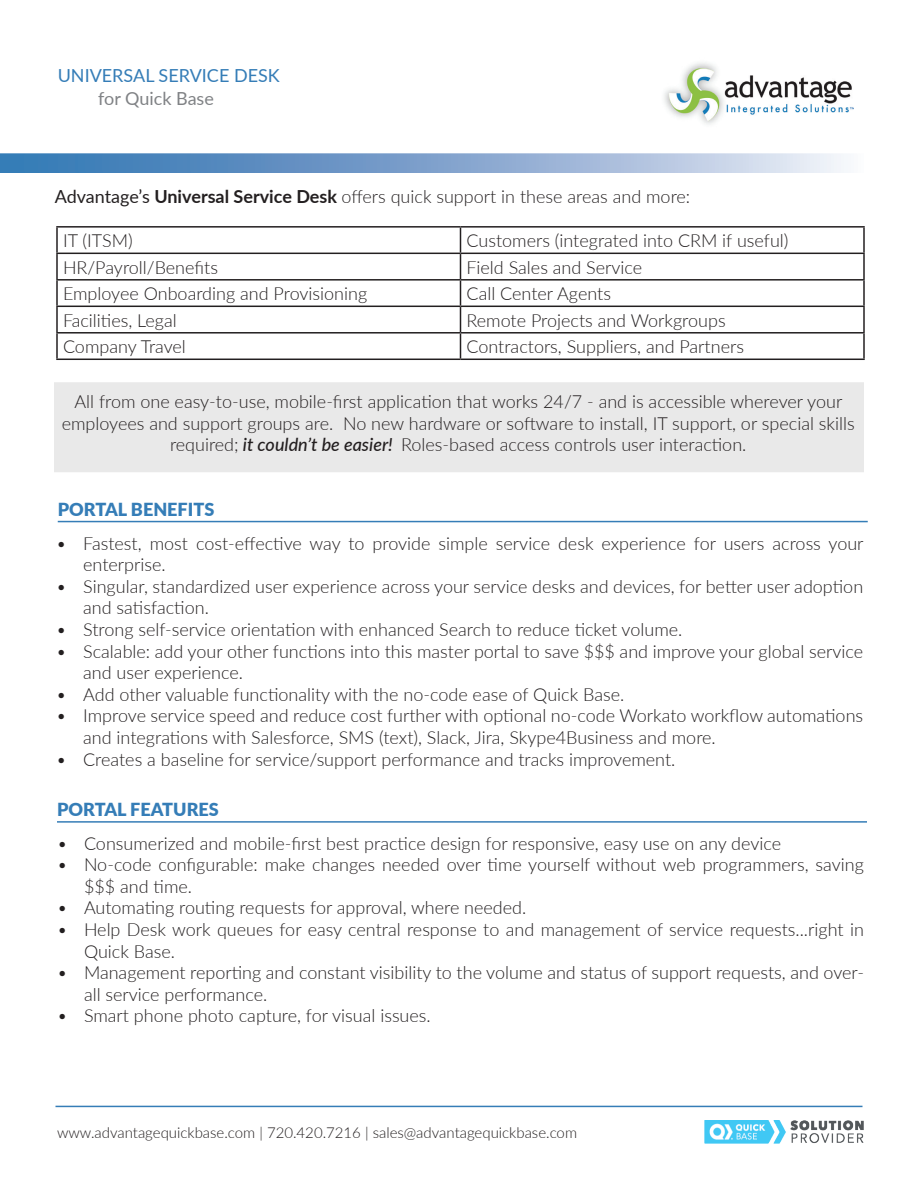
<style>
.page{position:relative;width:918px;height:1188px;background:#fff}
.page>*{position:absolute;margin:0;border:0;box-sizing:border-box;transform-origin:0 0}
.t1{font:300 18px/21.6px "Lato";color:#231f20}
.t2{font:900 18px "Lato";color:#357db7}
.t3{font:18px "Lato";color:#357db7}
.t4{font:18px "Lato";color:#808285}
.t5{font:300 15px "Lato";color:#231f20}
.s1{font-weight:400}
.s2{font-weight:700}
.s3{font-weight:500;font-style:italic}
</style>
<div class="page">
<svg style="left:3px;top:156px;width:841px;height:14px;background:#84a7cf"></svg>
<div style="left:0;top:153px;width:864px;height:20px;border:2px solid #fff"></div>
<hr style="left:58px;top:521px;width:810px;height:1px;background:#357db7">
<hr style="left:56px;top:1106px;width:806px;height:1px;background:#357db7">
<hr style="left:57px;top:821px;width:810px;height:2px;background:#357db7">
<hr style="left:56px;top:226px;width:404px;height:2px;background:#231f20">
<hr style="left:56px;top:228px;width:2px;height:25px;background:#231f20">
<hr style="left:460px;top:226px;width:405px;height:2px;background:#231f20">
<hr style="left:863px;top:228px;width:2px;height:25px;background:#231f20">
<hr style="left:56px;top:253px;width:404px;height:1px;background:#231f20">
<hr style="left:56px;top:254px;width:2px;height:25px;background:#231f20">
<hr style="left:460px;top:253px;width:405px;height:1px;background:#231f20">
<hr style="left:863px;top:254px;width:2px;height:25px;background:#231f20">
<hr style="left:56px;top:279px;width:404px;height:2px;background:#231f20">
<hr style="left:56px;top:281px;width:2px;height:25px;background:#231f20">
<hr style="left:460px;top:279px;width:405px;height:2px;background:#231f20">
<hr style="left:863px;top:281px;width:2px;height:25px;background:#231f20">
<hr style="left:56px;top:306px;width:404px;height:1px;background:#231f20">
<hr style="left:56px;top:307px;width:2px;height:25px;background:#231f20">
<hr style="left:460px;top:306px;width:405px;height:1px;background:#231f20">
<hr style="left:863px;top:307px;width:2px;height:25px;background:#231f20">
<hr style="left:56px;top:332px;width:404px;height:2px;background:#231f20">
<hr style="left:56px;top:334px;width:2px;height:25px;background:#231f20">
<hr style="left:460px;top:332px;width:405px;height:2px;background:#231f20">
<svg style="left:460px;top:228px;width:1px;height:131px"></svg>
<hr style="left:863px;top:334px;width:2px;height:25px;background:#231f20">
<hr style="left:56px;top:359px;width:404px;height:1px;background:#231f20">
<hr style="left:460px;top:359px;width:405px;height:1px;background:#231f20">
<div style="left:55px;top:383px;width:808px;height:89px;background:#e9e9e9"></div>
<img style="left:664px;top:62px;width:190px;height:63px">
<img style="left:705px;top:1120px;width:159px;height:24px">
<p class="t3" style="left:58px;top:63px;width:223px">UNIVERSAL SERVICE DESK</p>
<p class="t4" style="left:98px;top:85px;width:117px">for Quick Base</p>
<p class="t1" style="left:55px;top:185px;width:637px"><span class="s1">Advantage’s</span> <span class="s2">Universal Service Desk</span> offers quick support in these areas and more:</p>
<p class="t1" style="left:63px;top:229px;width:71px">IT (ITSM)</p>
<p class="t1" style="left:466px;top:229px;width:324px">Customers (integrated into CRM if useful)</p>
<p class="t1" style="left:63px;top:256px;width:157px">HR/Payroll/Benefits</p>
<p class="t1" style="left:466px;top:256px;width:177px">Field Sales and Service</p>
<p class="t1" style="left:63px;top:282px;width:306px">Employee Onboarding and Provisioning</p>
<p class="t1" style="left:466px;top:282px;width:146px">Call Center Agents</p>
<p class="t1" style="left:63px;top:309px;width:115px">Facilities, Legal</p>
<p class="t1" style="left:466px;top:309px;width:261px">Remote Projects and Workgroups</p>
<p class="t1" style="left:63px;top:335px;width:124px">Company Travel</p>
<p class="t1" style="left:466px;top:335px;width:279px">Contractors, Suppliers, and Partners</p>
<p class="t1" style="left:62px;top:390px;width:795px;text-align:center">All from one easy-to-use, mobile-first application that works 24/7 - and is accessible wherever your employees and support groups are. No new hardware or software to install, IT support, or special skills required; <span class="s3">it couldn’t be easier!</span> Roles-based access controls user interaction.</p>
<p class="t2" style="left:58px;top:496px;width:158px">PORTAL BENEFITS</p>
<p class="t1" style="left:83px;top:532px;width:782px;text-indent:-27px">• Fastest, most cost-effective way to provide simple service desk experience for users across your enterprise.</p>
<p class="t1" style="left:83px;top:575px;width:781px;text-indent:-27px">• Singular, standardized user experience across your service desks and devices, for better user adoption and satisfaction.</p>
<p class="t1" style="left:56px;top:618px;width:628px">• Strong self-service orientation with enhanced Search to reduce ticket volume.</p>
<p class="t1" style="left:83px;top:640px;width:781px;text-indent:-27px">• Scalable: add your other functions into this master portal to save $$$ and improve your global service and user experience.</p>
<p class="t1" style="left:56px;top:683px;width:570px">• Add other valuable functionality with the no-code ease of Quick Base.</p>
<p class="t1" style="left:83px;top:705px;width:781px;text-indent:-27px">• Improve service speed and reduce cost further with optional no-code Workato workflow automations and integrations with Salesforce, SMS (text), Slack, Jira, Skype4Business and more.</p>
<p class="t1" style="left:56px;top:748px;width:621px">• Creates a baseline for service/support performance and tracks improvement.</p>
<p class="t2" style="left:57px;top:796px;width:163px">PORTAL FEATURES</p>
<p class="t1" style="left:57px;top:832px;width:726px">• Consumerized and mobile-first best practice design for responsive, easy use on any device</p>
<p class="t1" style="left:84px;top:853px;width:781px;text-indent:-27px">• No-code configurable: make changes needed over time yourself without web programmers, saving $$$ and time.</p>
<p class="t1" style="left:57px;top:897px;width:471px">• Automating routing requests for approval, where needed.</p>
<p class="t1" style="left:84px;top:918px;width:781px;text-indent:-27px">• Help Desk work queues for easy central response to and management of service requests...right in<br>Quick Base.</p>
<p class="t1" style="left:84px;top:961px;width:782px;text-indent:-27px">• Management reporting and constant visibility to the volume and status of support requests, and over&shy;all service performance.</p>
<p class="t1" style="left:57px;top:1005px;width:375px">• Smart phone photo capture, for visual issues.</p>
<p class="t5" style="left:57px;top:1122px;width:522px">www.advantagequickbase.com | 720.420.7216 | sales@advantagequickbase.com</p>
</div>
